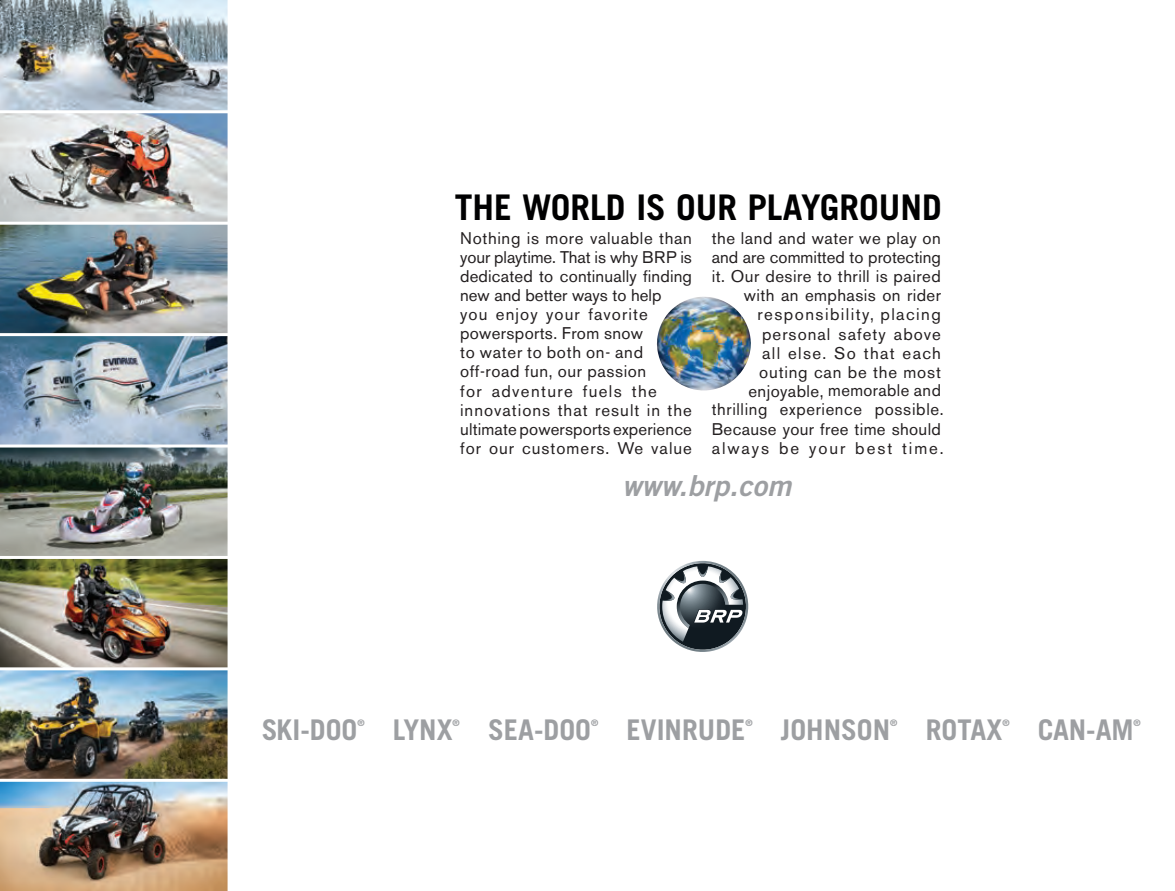
<style>
.page{position:relative;width:1175px;height:891px;background:#fff}
.page>*{position:absolute;margin:0;border:0;box-sizing:border-box;transform-origin:0 0}
.t1{font:700 35.4px "Trade Gothic LT Std";color:#000001}
.t2{font:italic 28.95px "Trade Gothic Bold Two";color:#9d9fa2}
.t3{font:700 28.5px "Trade Gothic LT Std";color:#9d9fa2}
.t4{font:16.8px/19px "Akzidenz Grotesk BE";letter-spacing:.035em;color:#231f20}
.t5{font:700 9px "Trade Gothic LT Std";color:#9d9fa2}
</style>
<div class="page">
<img style="left:0;top:448px;width:227px;height:443px">
<img style="left:0;top:0;width:227px;height:110px">
<svg style="left:657px;top:560px;width:92px;height:92px"></svg>
<img style="left:657px;top:297px;width:94px;height:93px">
<img style="left:0;top:113px;width:227px;height:109px">
<img style="left:0;top:225px;width:227px;height:108px">
<img style="left:0;top:336px;width:227px;height:109px">
<hr style="left:0;top:556px;width:244px;height:3px;background:#fff">
<hr style="left:0;top:667px;width:244px;height:3px;background:#fff">
<hr style="left:0;top:779px;width:243px;height:3px;background:#fff">
<svg style="left:227px;top:0;width:1px;height:891px"></svg>
<h1 class="t1" style="left:455px;top:186px;width:488px">ThE WORLD IS OUR PLAYGROUND</h1>
<p class="t4" style="left:460px;top:229px;width:233px">Nothing is more valuable than your playtime. That is why BRP is dedicated to continually finding new and better ways to help you enjoy your favorite powersports. From snow<br>to water to both on- and off-road fun, our passion<br>for adventure fuels the innovations that result in the ultimate powersports experience for our customers. We value</p>
<p class="t4" style="left:711px;top:229px;width:233px;text-align:right">the land and water we play on and are committed to protecting it. Our desire to thrill is paired with an emphasis on rider responsibility, placing personal safety above<br>all else. So that each<br>outing can be the most enjoyable, memorable and thrilling experience possible.<br>Because your free time should always be your best time.</p>
<h2 class="t2" style="left:622px;top:468px;width:171px">www.brp.com</h2>
<h3 class="t3" style="left:262px;top:713px;width:97px">SKI-DOO</h3>
<p class="t5" style="left:357px;top:718px;width:9px">®</p>
<h3 class="t3" style="left:393px;top:713px;width:61px">LYNX</h3>
<p class="t5" style="left:452px;top:718px;width:9px">®</p>
<h3 class="t3" style="left:488px;top:713px;width:104px">SEA-DOO</h3>
<p class="t5" style="left:591px;top:718px;width:9px">®</p>
<h3 class="t3" style="left:626px;top:713px;width:120px">EVINRUDE</h3>
<p class="t5" style="left:745px;top:718px;width:9px">®</p>
<h3 class="t3" style="left:781px;top:713px;width:111px">JOHNSON</h3>
<p class="t5" style="left:890px;top:718px;width:9px">®</p>
<h3 class="t3" style="left:925px;top:713px;width:78px">ROTAX</h3>
<p class="t5" style="left:1002px;top:718px;width:9px">®</p>
<h3 class="t3" style="left:1037px;top:713px;width:97px">CAN-AM</h3>
<p class="t5" style="left:1133px;top:718px;width:9px">®</p>
</div>
